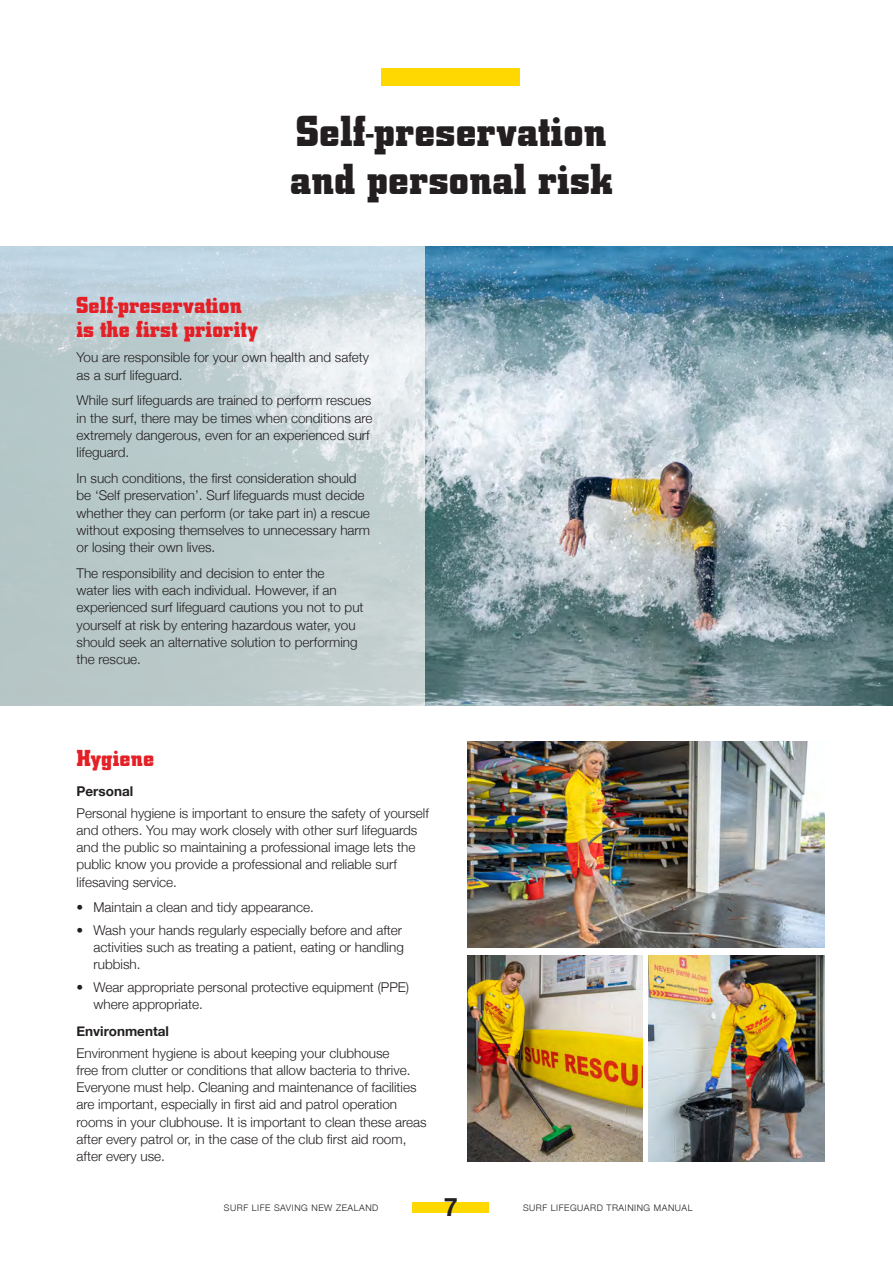
<style>
.page{position:relative;width:893px;height:1263px;background:#fff}
.page>*{position:absolute;margin:0;border:0;box-sizing:border-box;transform-origin:0 0}
.Heading_1{font:700 45px/48px "Centrum";color:#231f20}
.t1{font:700 25.35px "Helvetica Neue";color:#231f20}
.Heading_2{font:700 24px/24px "Centrum";letter-spacing:.005em;color:#e41f25}
.BODY{font:300 13.5px/17.2px "Helvetica Neue";color:#231f20}
.Heading_4{font:700 13.5px "Helvetica Neue";color:#231f20}
.t2{font:300 9px "Helvetica Neue";letter-spacing:.06em;color:#231f20}
</style>
<div class="page">
<div style="left:413px;top:1202px;width:76px;height:11px;background:#ffd801"></div>
<img style="left:425px;top:247px;width:468px;height:459px">
<svg style="left:0;top:247px;width:425px;height:459px;background:#c1cfd2"></svg>
<div style="left:382px;top:68px;width:138px;height:17px;background:#ffd801"></div>
<img style="left:468px;top:742px;width:357px;height:206px">
<img style="left:468px;top:955px;width:174px;height:206px">
<img style="left:648px;top:955px;width:177px;height:206px">
<p class="Heading_1" style="left:290px;top:108px;width:325px">Self-preservation and personal risk</p>
<p class="Heading_2" style="left:77px;top:293px;width:183px">Self-preservation is the first priority</p>
<p class="BODY" style="left:77px;top:348px;width:294px">You are responsible for your own health and safety as a surf lifeguard.</p>
<p class="BODY" style="left:77px;top:391px;width:298px">While surf lifeguards are trained to perform rescues in the surf, there may be times when conditions are extremely dangerous, even for an experienced surf lifeguard.</p>
<p class="BODY" style="left:77px;top:469px;width:295px">In such conditions, the first consideration should be ‘Self preservation’. Surf lifeguards must decide whether they can perform (or take part in) a rescue without exposing themselves to unnecessary harm or losing their own lives.</p>
<p class="BODY" style="left:77px;top:563px;width:289px">The responsibility and decision to enter the<br>water lies with each individual. However, if an experienced surf lifeguard cautions you not to put yourself at risk by entering hazardous water, you should seek an alternative solution to performing the rescue.</p>
<p class="Heading_2" style="left:77px;top:746px;width:79px">Hygiene</p>
<p class="Heading_4" style="left:77px;top:781px;width:58px">Personal</p>
<p class="BODY" style="left:77px;top:803px;width:354px">Personal hygiene is important to ensure the safety of yourself and others. You may work closely with other surf lifeguards and the public so maintaining a professional image lets the public know you provide a professional and reliable surf lifesaving service.</p>
<p class="BODY" style="left:77px;top:898px;width:239px">• Maintain a clean and tidy appearance.</p>
<p class="BODY" style="left:94px;top:920px;width:312px;text-indent:-17px">• Wash your hands regularly especially before and after activities such as treating a patient, eating or handling rubbish.</p>
<p class="BODY" style="left:94px;top:977px;width:317px;text-indent:-17px">• Wear appropriate personal protective equipment (PPE) where appropriate.</p>
<p class="Heading_4" style="left:77px;top:1021px;width:94px">Environmental</p>
<p class="BODY" style="left:77px;top:1043px;width:352px">Environment hygiene is about keeping your clubhouse<br>free from clutter or conditions that allow bacteria to thrive.<br>Everyone must help. Cleaning and maintenance of facilities are important, especially in first aid and patrol operation rooms in your clubhouse. It is important to clean these areas after every patrol or, in the case of the club first aid room, after every use.</p>
<p class="t2" style="left:224px;top:1200px;width:156px">SURF LIFE SAVING NEW ZEALAND</p>
<h2 class="t1" style="left:444px;top:1187px;width:16px">7</h2>
<p class="t2" style="left:523px;top:1200px;width:171px">SURF LIFEGUARD TRAINING MANUAL</p>
</div>
